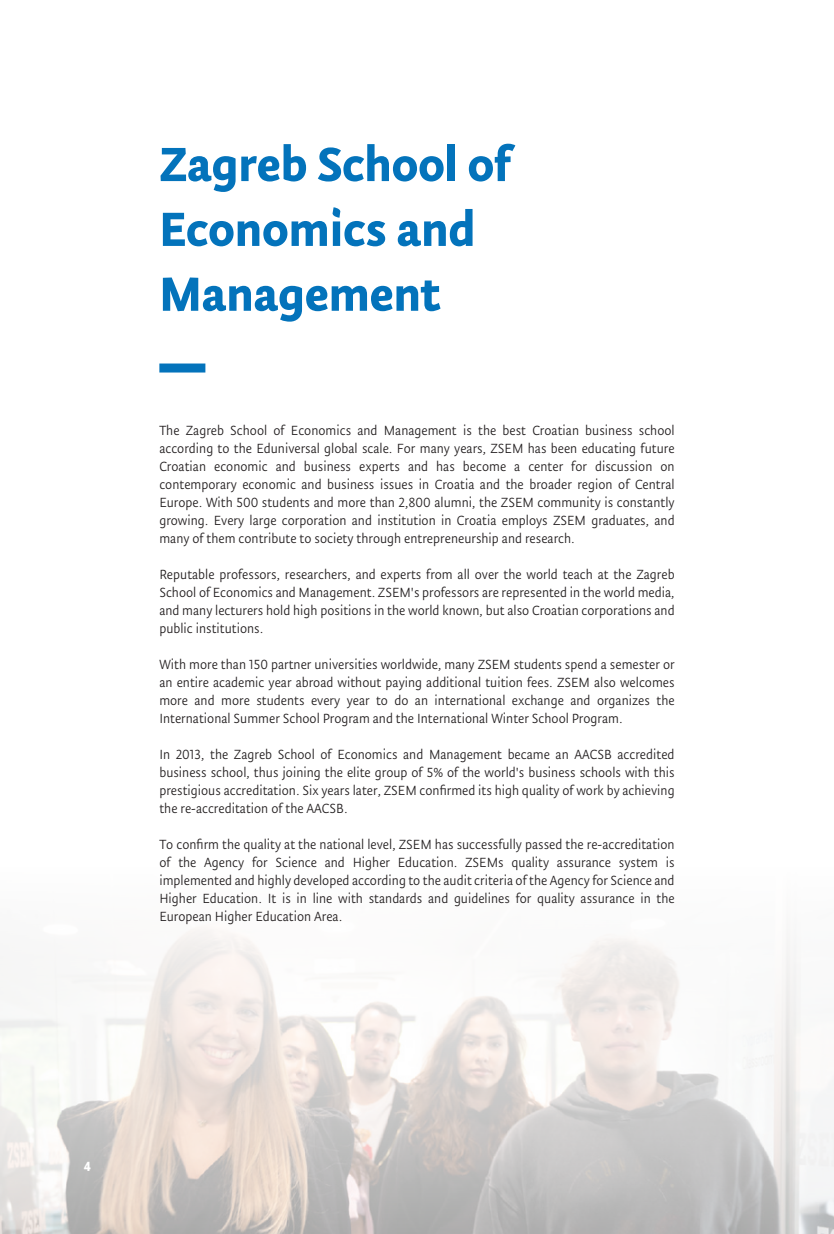
<style>
.page{position:relative;width:834px;height:1234px;background:#fff}
.page>*{position:absolute;margin:0;border:0;box-sizing:border-box;transform-origin:0 0}
.t1{font:700 54px/64.8px "Tempera Pro";color:#0373bb}
.t2{font:15px/18px "Tempera Pro Normal";color:#231f20;text-align:justify}
.t3{font:700 15px "Tempera Pro";color:#fff}
</style>
<div class="page">
<svg style="left:0;top:928px;width:833px;height:305px"></svg>
<div style="left:159px;top:363px;width:46px;height:9px;background:#0373bb"></div>
<h1 class="t1" style="left:159px;top:132px;width:352px">Zagreb School of<br>Economics and<br>Management</h1>
<p class="t2" style="left:159px;top:421px;width:516px">The Zagreb School of Economics and Management is the best Croatian business school according to the Eduniversal global scale. For many years, ZSEM has been educating future Croatian economic and business experts and has become a center for discussion on contemporary economic and business issues in Croatia and the broader region of Central Europe. With 500 students and more than 2,800 alumni, the ZSEM community is constantly growing. Every large corporation and institution in Croatia employs ZSEM graduates, and many of them contribute to society through entrepreneurship and research.</p>
<p class="t2" style="left:159px;top:565px;width:516px">Reputable professors, researchers, and experts from all over the world teach at the Zagreb School of Economics and Management. ZSEM's professors are represented in the world media, and many lecturers hold high positions in the world known, but also Croatian corporations and public institutions.</p>
<p class="t2" style="left:159px;top:655px;width:516px">With more than 150 partner universities worldwide, many ZSEM students spend a semester or an entire academic year abroad without paying additional tuition fees. ZSEM also welcomes more and more students every year to do an international exchange and organizes the International Summer School Program and the International Winter School Program.</p>
<p class="t2" style="left:159px;top:745px;width:516px">In 2013, the Zagreb School of Economics and Management became an AACSB accredited business school, thus joining the elite group of 5% of the world's business schools with this prestigious accreditation. Six years later, ZSEM confirmed its high quality of work by achieving the re-accreditation of the AACSB.</p>
<p class="t2" style="left:159px;top:835px;width:516px">To confirm the quality at the national level, ZSEM has successfully passed the re-accreditation of the Agency for Science and Higher Education. ZSEMs quality assurance system is implemented and highly developed according to the audit criteria of the Agency for Science and Higher Education. It is in line with standards and guidelines for quality assurance in the European Higher Education Area.</p>
<p class="t3" style="left:84px;top:1157px;width:9px">4</p>
</div>
